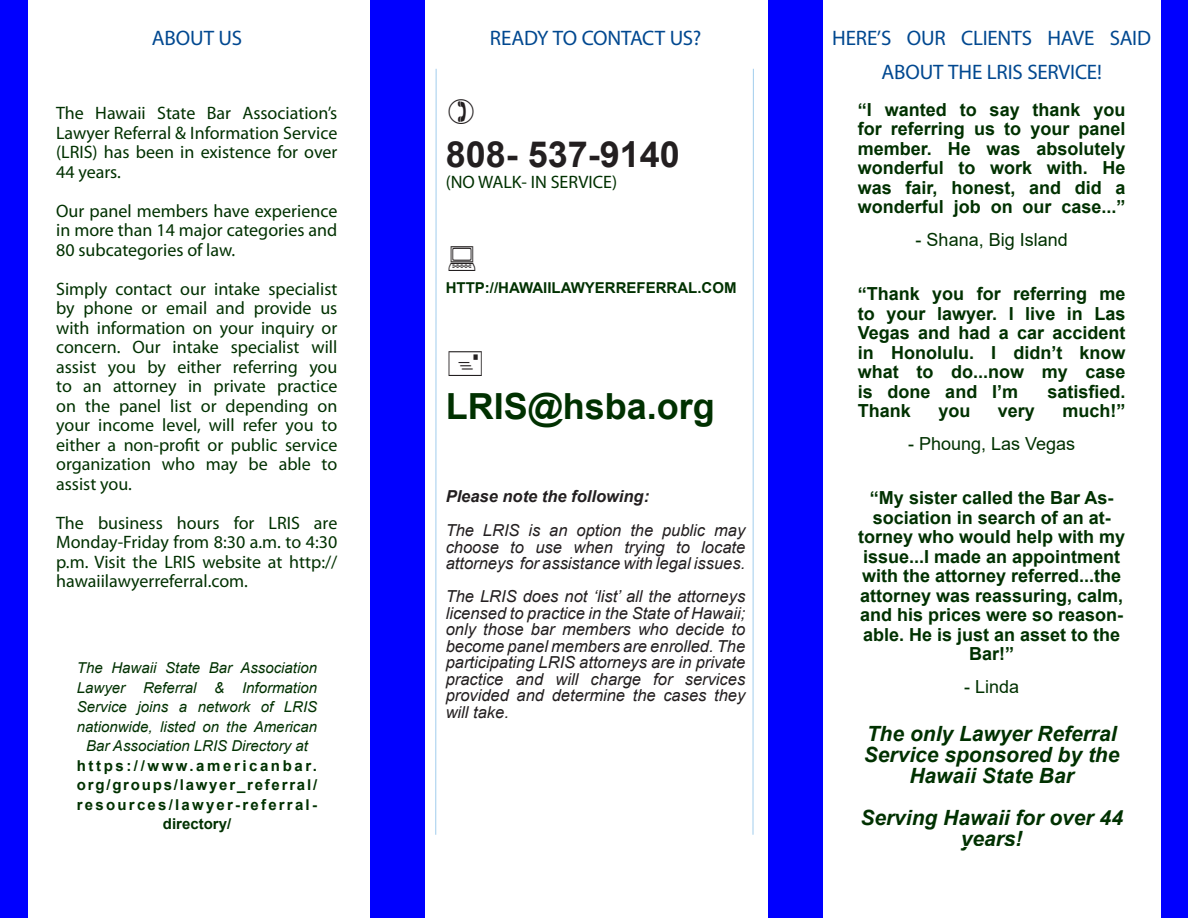
<style>
.page{position:relative;width:1188px;height:918px;background:#fff}
.page>*{position:absolute;margin:0;border:0;box-sizing:border-box;transform-origin:0 0}
.t1{font:700 36px "Arial";color:#003100}
.t2{font:700 36px "Arial";color:#231f20}
.t3{font:italic 700 21px/21px "Arial";color:#003100}
.t4{font:21px/34.5px "Myriad Pro";letter-spacing:-.01em;color:#014890;text-align:center}
.t5{font:18px/19.5px "Myriad Pro";color:#003100;text-align:justify}
.t6{font:700 18px/19.5px "Arial";color:#003100;text-align:justify}
.t7{font:18px "Arial";color:#003100}
.t8{font:italic 16.5px/16.5px "Arial";color:#231f20;text-align:justify}
.t9{font:italic 700 16.5px "Arial";color:#231f20}
.t10{font:italic 15px/19.5px "Arial";color:#003100;text-align:center}
.t11{font:700 15px/19.5px "Arial";letter-spacing:.15em;color:#003100;text-align:center}
.t12{font:700 15px "Arial";color:#003100}
</style>
<div class="page">
<hr style="left:435px;top:69px;width:2px;height:766px;background:#a1cded">
<hr style="left:753px;top:69px;width:1px;height:766px;background:#a1cded">
<div style="left:370px;top:0;width:54px;height:918px;background:#00f"></div>
<div style="left:1161px;top:0;width:27px;height:918px;background:#00f"></div>
<div style="left:768px;top:0;width:54px;height:918px;background:#00f"></div>
<div style="left:0;top:0;width:27px;height:918px;background:#00f"></div>
<p class="t4" style="left:152px;top:20px;width:92px">ABOUT US</p>
<p class="t5" style="left:56px;top:103px;width:283px">The Hawaii State Bar Association’s Lawyer Referral &amp; Information Service (LRIS) has been in existence for over 44 years.</p>
<p class="t5" style="left:56px;top:201px;width:283px">Our panel members have experience in more than 14 major categories and 80 subcategories of law.</p>
<p class="t5" style="left:56px;top:279px;width:283px">Simply contact our intake specialist by phone or email and provide us with information on your inquiry or concern. Our intake specialist will assist you by either referring you to an attorney in private practice on the panel list or depending on your income level, will refer you to either a non-profit or public service organization who may be able to assist you.</p>
<p class="t5" style="left:56px;top:513px;width:283px">The business hours for LRIS are Monday-Friday from 8:30 a.m. to 4:30 p.m. Visit the LRIS website at http:// hawaiilawyerreferral.com.</p>
<p class="t10" style="left:77px;top:659px;width:242px">The Hawaii State Bar Association<br>Lawyer Referral &amp; Information<br>Service joins a network of LRIS nationwide, listed on the American<br>Bar Association LRIS Directory at</p>
<p class="t11" style="left:77px;top:756px;width:242px">https://www.americanbar. org/groups/lawyer_referral/ resources/lawyer-referral&shy;directory/</p>
<p class="t4" style="left:490px;top:20px;width:213px">READY TO CONTACT US?</p>
<p class="t4" style="left:832px;top:20px;width:320px">HERE’S OUR CLIENTS HAVE SAID<br>ABOUT THE LRIS SERVICE!</p>
<p class="t2" style="left:446px;top:129px;width:236px">808- 537-9140</p>
<p class="t5" style="left:446px;top:172px;width:173px">(NO WALK- IN SERVICE)</p>
<p class="t12" style="left:446px;top:277px;width:292px">HTTP://HAWAIILAWYERREFERRAL.COM</p>
<p class="t1" style="left:446px;top:381px;width:271px">LRIS@hsba.org</p>
<p class="t9" style="left:446px;top:485px;width:205px">Please note the following:</p>
<p class="t8" style="left:446px;top:522px;width:301px">The LRIS is an option the public may choose to use when trying to locate attorneys for assistance with legal issues.</p>
<p class="t8" style="left:446px;top:588px;width:301px">The LRIS does not ‘list’ all the attorneys licensed to practice in the State of Hawaii; only those bar members who decide to become panel members are enrolled. The participating LRIS attorneys are in private practice and will charge for services provided and determine the cases they will take.</p>
<p class="t6" style="left:858px;top:100px;width:269px">“I wanted to say thank you for referring us to your panel member. He was absolutely wonderful to work with. He was fair, honest, and did a wonderful job on our case...”</p>
<p class="t7" style="left:916px;top:227px;width:154px">- Shana, Big Island</p>
<p class="t6" style="left:858px;top:284px;width:269px">“Thank you for referring me to your lawyer. I live in Las Vegas and had a car accident in Honolulu. I didn’t know what to do...now my case is done and I’m</p>
<p class="t6" style="left:1048px;top:382px;width:80px">satisfied.</p>
<p class="t6" style="left:858px;top:401px;width:55px">Thank</p>
<p class="t6" style="left:938px;top:401px;width:34px">you</p>
<p class="t6" style="left:998px;top:401px;width:39px">very</p>
<p class="t6" style="left:1063px;top:401px;width:64px">much!”</p>
<p class="t7" style="left:908px;top:431px;width:169px">- Phoung, Las Vegas</p>
<p class="t6" style="left:858px;top:488px;width:269px;text-align:center">“My sister called the Bar As&shy;sociation in search of an at&shy;torney who would help with my issue...I made an appointment with the attorney referred...the attorney was reassuring, calm, and his prices were so reason&shy;able. He is just an asset to the<br>Bar!”</p>
<p class="t7" style="left:964px;top:674px;width:57px">- Linda</p>
<p class="t3" style="left:864px;top:724px;width:257px">The only Lawyer Referral<br>Service sponsored by the</p>
<p class="t3" style="left:909px;top:766px;width:166px">Hawaii State Bar</p>
<p class="t3" style="left:860px;top:808px;width:264px">Serving Hawaii for over 44</p>
<p class="t3" style="left:961px;top:829px;width:63px">years!</p>
</div>
